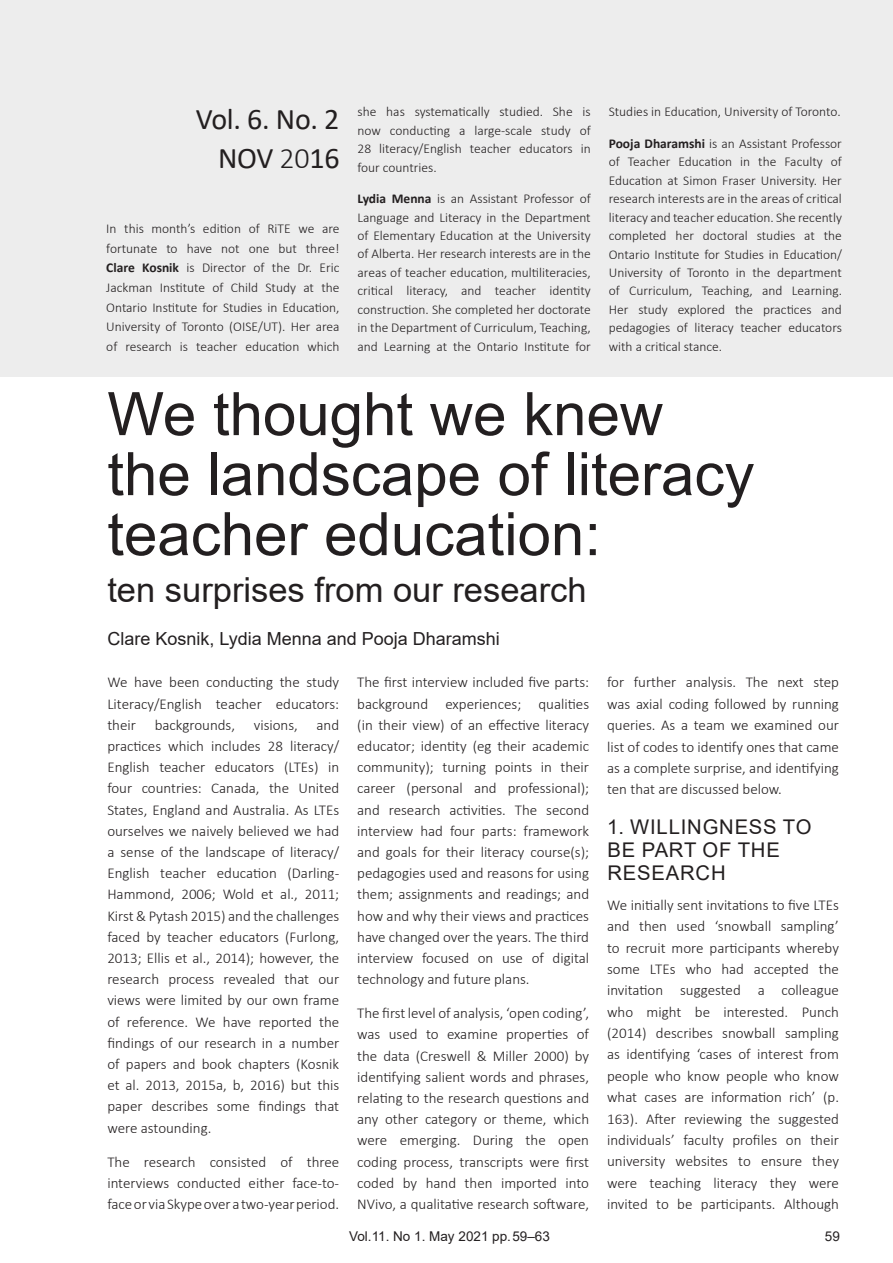
<style>
.page{position:relative;width:893px;height:1263px;background:#fff}
.page>*{position:absolute;margin:0;border:0;box-sizing:border-box;transform-origin:0 0}
.Article_Title{font:60px/60px "Arial";color:#231f20}
.Article_Title-2{font:34.5px "Arial";color:#231f20}
.Guest_Intro{font:30px/39.2px "Calibri";letter-spacing:-.01em;color:#231f20;text-align:right}
.Subhead{font:20.25px/22.8px "Arial";letter-spacing:.04em;color:#231f20}
.Article_Author{font:18px "Arial";color:#231f20}
.Body_Copy{font:300 15px/21.1px "Calibri";color:#231f20;text-align:justify}
.Body_Copy-2{font:300 13.5px/18.5px "Calibri";color:#231f20;text-align:justify}
.Right_Footer{font:13.5px "Arial";color:#231f20}
.s1{font-weight:300}
.s2{font-weight:700}
.s3{color:#fff}
</style>
<div class="page">
<div style="left:0;top:0;width:893px;height:376px;background:#ededed"></div>
<p class="Guest_Intro" style="left:196px;top:99px;width:145px">Vol. 6. No. 2<br>NOV <span class="s1">20</span>16</p>
<p class="Body_Copy-2" style="left:106px;top:218px;width:235px;line-height:19.6px">In this month’s edition of RiTE we are fortunate to have not one but three!<br><span class="s2">Clare Kosnik</span> is Director of the Dr. Eric Jackman Institute of Child Study at the Ontario Institute for Studies in Education, University of Toronto (OISE/UT). Her area of research is teacher education which</p>
<p class="Body_Copy-2" style="left:357px;top:103px;width:235px">she has systematically studied. She is now conducting a large-scale study of 28 literacy/English teacher educators in four countries.</p>
<p class="Body_Copy-2" style="left:357px;top:189px;width:235px"><span class="s2">Lydia Menna</span> is an Assistant Professor of Language and Literacy in the Department of Elementary Education at the University of Alberta. Her research interests are in the areas of teacher education, multiliteracies, critical literacy, and teacher identity construction. She completed her doctorate in the Department of Curriculum, Teaching, and Learning at the Ontario Institute for</p>
<p class="Body_Copy-2" style="left:609px;top:103px;width:234px">Studies in Education, University of Toronto.</p>
<p class="Body_Copy-2" style="left:609px;top:134px;width:235px"><span class="s2">Pooja Dharamshi</span> is an Assistant Professor of Teacher Education in the Faculty of Education at Simon Fraser University. Her research interests are in the areas of critical literacy and teacher education. She recently completed her doctoral studies at the Ontario Institute for Studies in Education/ University of Toronto in the department of Curriculum, Teaching, and Learning.<br>Her study explored the practices and pedagogies of literacy teacher educators with a critical stance.</p>
<p class="Article_Title" style="left:107px;top:384px;width:648px">We thought we knew the landscape of literacy teacher education:</p>
<p class="Article_Title-2" style="left:107px;top:566px;width:481px">ten surprises from our research</p>
<p class="Article_Author" style="left:107px;top:626px;width:394px">Clare Kosnik, Lydia Menna and Pooja Dharamshi</p>
<p class="Body_Copy" style="left:107px;top:672px;width:233px">We have been conducting the study Literacy/English teacher educators: their backgrounds, visions, and practices which includes 28 literacy/ English teacher educators (LTEs) in four countries: Canada, the United States, England and Australia. As LTEs ourselves we naively believed we had a sense of the landscape of literacy/ English teacher education (Darling-Hammond, 2006; Wold et al., 2011; Kirst &amp; Pytash 2015) and the challenges faced by teacher educators (Furlong, 2013; Ellis et al., 2014); however, the research process revealed that our views were limited by our own frame of reference. We have reported the findings of our research in a number of papers and book chapters (Kosnik et al. 2013, 2015a, b, 2016) but this paper describes some findings that were astounding.</p>
<p class="Body_Copy" style="left:107px;top:1151px;width:233px">The research consisted of three interviews conducted either face-to&shy;face or via Skype over a two-year period.</p>
<p class="Body_Copy" style="left:357px;top:672px;width:233px">The first interview included five parts: background experiences; qualities (in their view) of an effective literacy educator; identity (eg their academic community); turning points in their career (personal and professional); and research activities. The second interview had four parts: framework and goals for their literacy course(s); pedagogies used and reasons for using them; assignments and readings; and how and why their views and practices have changed over the years. The third interview focused on use of digital technology and future plans.</p>
<p class="Body_Copy" style="left:357px;top:1002px;width:233px">The first level of analysis, ‘open coding’, was used to examine properties of the data (Creswell &amp; Miller 2000) by identifying salient words and phrases, relating to the research questions and any other category or theme, which were emerging. During the open coding process, transcripts were first coded by hand then imported into NVivo, a qualitative research software,</p>
<p class="Body_Copy" style="left:607px;top:672px;width:233px">for further analysis. The next step was axial coding followed by running queries. As a team we examined our list of codes to identify ones that came as a complete surprise, and identifying ten that are discussed below.</p>
<p class="Subhead" style="left:607px;top:815px;width:206px">1. WILLINGNESS TO<br>BE PART OF THE<br>RESEARCH</p>
<p class="Body_Copy" style="left:607px;top:894px;width:233px">We initially sent invitations to five LTEs and then used ‘snowball sampling’ to recruit more participants whereby some LTEs who had accepted the invitation suggested a colleague who might be interested. Punch (2014) describes snowball sampling as identifying ‘cases of interest from people who know people who know what cases are information rich’ (p.<br>163). After reviewing the suggested individuals’ faculty profiles on their university websites to ensure they were teaching literacy they were invited to be participants. Although</p>
<p class="Right_Footer" style="left:349px;top:1227px;width:198px">Vol.11. No 1. May 2021 pp.<span class="s3">00-00</span></p>
<p class="Right_Footer" style="left:512px;top:1227px;width:39px">59–63</p>
<p class="Right_Footer" style="left:825px;top:1227px;width:17px">59</p>
</div>
